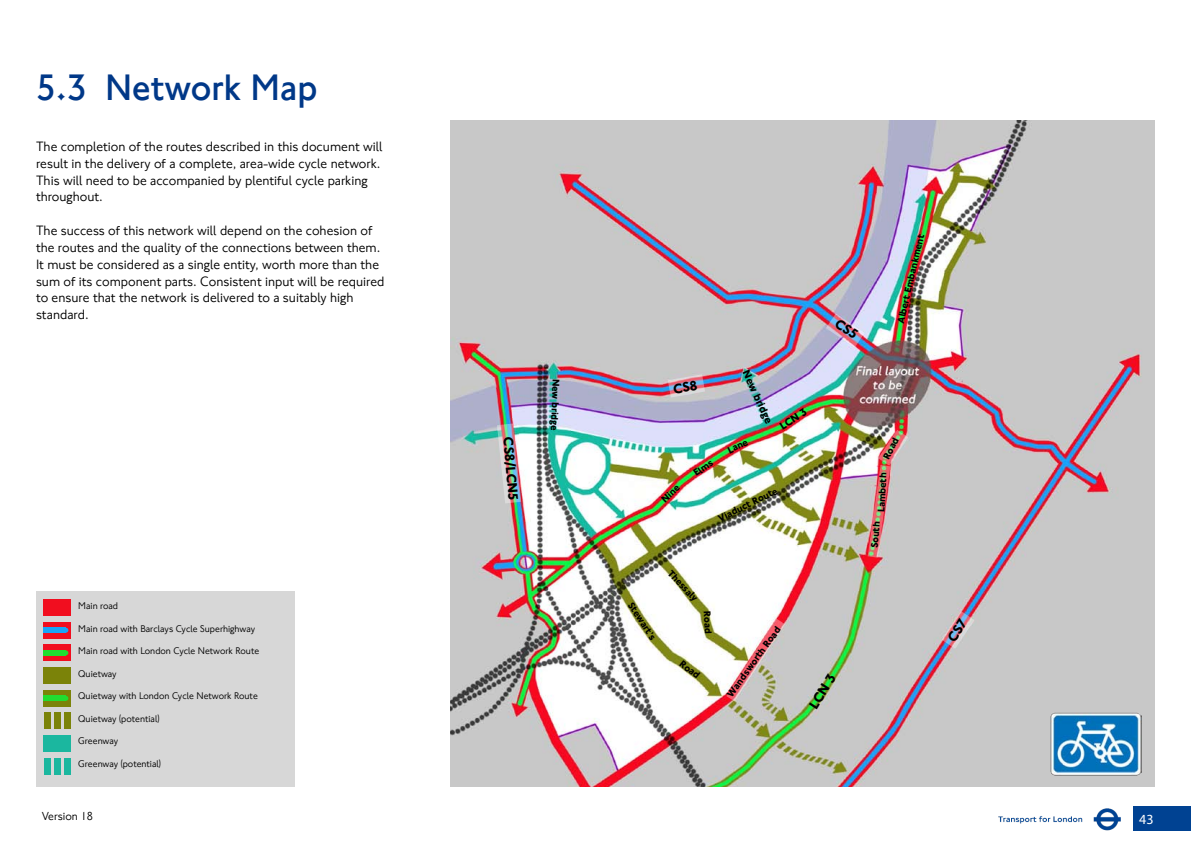
<style>
.page{position:relative;width:1191px;height:842px;background:#fff}
.page>*{position:absolute;margin:0;border:0;box-sizing:border-box;transform-origin:0 0}
.t1{font:700 38px "NJ Font";color:#003888}
.t2{font:14px/16.8px "NJ Font";color:#000}
.t3{font:700 14px "NJ Font";color:#000}
.t4{font:14px "Myriad Pro";color:#fff}
.t5{font:12px "NJ Font";color:#000}
.t6{font:700 11px "NJ Font";color:#000}
.t7{font:10px "NJ Font";color:#000}
.t8{font:700 10px "NJ Font";color:#000}
</style>
<div class="page">
<div style="left:1133px;top:806px;width:58px;height:24px;background:#004292"></div>
<img style="left:998px;top:808px;width:122px;height:23px">
<div style="left:36px;top:591px;width:258px;height:196px;background:#d7d7d7"></div>
<img style="left:450px;top:120px;width:705px;height:667px">
<img style="left:1050px;top:712px;width:91px;height:63px">
<img style="left:497px;top:423px;width:24px;height:80px">
<div style="left:44px;top:667px;width:27px;height:17px;background:#7b8309"></div>
<div style="left:44px;top:735px;width:27px;height:17px;background:#1bb79f"></div>
<div style="left:44px;top:712px;width:7px;height:17px;background:#7b8309"></div>
<div style="left:64px;top:712px;width:7px;height:17px;background:#7b8309"></div>
<div style="left:54px;top:712px;width:7px;height:17px;background:#7b8309"></div>
<div style="left:44px;top:758px;width:7px;height:17px;background:#1bb79f"></div>
<div style="left:64px;top:758px;width:7px;height:17px;background:#1bb79f"></div>
<div style="left:54px;top:758px;width:7px;height:17px;background:#1bb79f"></div>
<div style="left:44px;top:599px;width:27px;height:17px;background:#f10e1f"></div>
<div style="left:44px;top:644px;width:27px;height:17px;background:#f10e1f"></div>
<div style="left:44px;top:650px;width:22px;height:5px;background:#21dd30"></div>
<div style="left:44px;top:622px;width:27px;height:17px;background:#f10e1f"></div>
<div style="left:44px;top:628px;width:22px;height:5px;background:#1aa5f8"></div>
<div style="left:44px;top:690px;width:27px;height:17px;background:#7b8309"></div>
<div style="left:44px;top:696px;width:22px;height:5px;background:#21dd30"></div>
<svg style="left:726px;top:619px;width:59px;height:82px"></svg>
<img style="left:867px;top:430px;width:41px;height:128px">
<svg style="left:826px;top:313px;width:38px;height:34px"></svg>
<svg style="left:941px;top:611px;width:33px;height:38px"></svg>
<svg style="left:668px;top:374px;width:37px;height:23px"></svg>
<h1 class="t1" style="left:36px;top:64px;width:283px">5.3 Network Map</h1>
<p class="t2" style="left:36px;top:138px;width:348px">The completion of the routes described in this document will result in the delivery of a complete, area-wide cycle network.<br>This will need to be accompanied by plentiful cycle parking throughout.</p>
<p class="t2" style="left:36px;top:222px;width:350px">The success of this network will depend on the cohesion of the routes and the quality of the connections between them.<br>It must be considered as a single entity, worth more than the sum of its component parts. Consistent input will be required to ensure that the network is delivered to a suitably high standard.</p>
<p class="t7" style="left:78px;top:599px;width:41px">Main road</p>
<p class="t7" style="left:78px;top:622px;width:178px">Main road with Barclays Cycle Superhighway</p>
<p class="t7" style="left:78px;top:645px;width:182px">Main road with London Cycle Network Route</p>
<p class="t7" style="left:78px;top:668px;width:40px">Quietway</p>
<p class="t7" style="left:78px;top:690px;width:181px">Quietway with London Cycle Network Route</p>
<p class="t7" style="left:78px;top:712px;width:83px">Quietway (potential)</p>
<p class="t7" style="left:78px;top:758px;width:84px">Greenway (potential)</p>
<p class="t7" style="left:78px;top:735px;width:42px">Greenway</p>
<p class="t5" style="left:42px;top:808px;width:53px">Version 18</p>
<p class="t8" style="left:562px;top:379px;width:53px;rotate:92deg">New bridge</p>
<p class="t6" style="left:752px;top:368px;width:59px;rotate:65deg">New bridge</p>
<p class="t6" style="left:777px;top:421px;width:31px;rotate:-33deg">LCN 3</p>
<p class="t3" style="left:517px;top:436px;width:64px;rotate:85deg">CS8/LCN5</p>
<p class="t8" style="left:725px;top:445px;width:23px;rotate:-26deg">Lane</p>
<p class="t8" style="left:691px;top:469px;width:23px;rotate:-35deg">Elms</p>
<p class="t8" style="left:658px;top:496px;width:22px;rotate:-42deg">Nine</p>
<p class="t8" style="left:716px;top:513px;width:66px;rotate:-26deg">Viaduct Route</p>
<p class="t8" style="left:635px;top:600px;width:44px;rotate:57deg">Stewart’s</p>
<p class="t8" style="left:674px;top:567px;width:40px;rotate:47deg">Thessaly</p>
<p class="t8" style="left:713px;top:611px;width:24px;rotate:87deg">Road</p>
<p class="t8" style="left:684px;top:657px;width:24px;rotate:38deg">Road</p>
<p class="t8" style="left:724px;top:692px;width:86px;rotate:-54deg">Wandsworth Road</p>
<p class="t3" style="left:805px;top:703px;width:39px;rotate:-58deg">LCN 3</p>
<p class="t8" style="left:894px;top:322px;width:93px;rotate:-77deg">Albert Embankment</p>
<p class="t8" style="left:880px;top:456px;width:24px;rotate:-63deg">Road</p>
<p class="t8" style="left:875px;top:512px;width:41px;rotate:-87deg">Lambeth</p>
<p class="t8" style="left:868px;top:548px;width:28px;rotate:-86deg">South</p>
<p class="t4" style="left:1139px;top:810px;width:16px">43</p>
</div>
